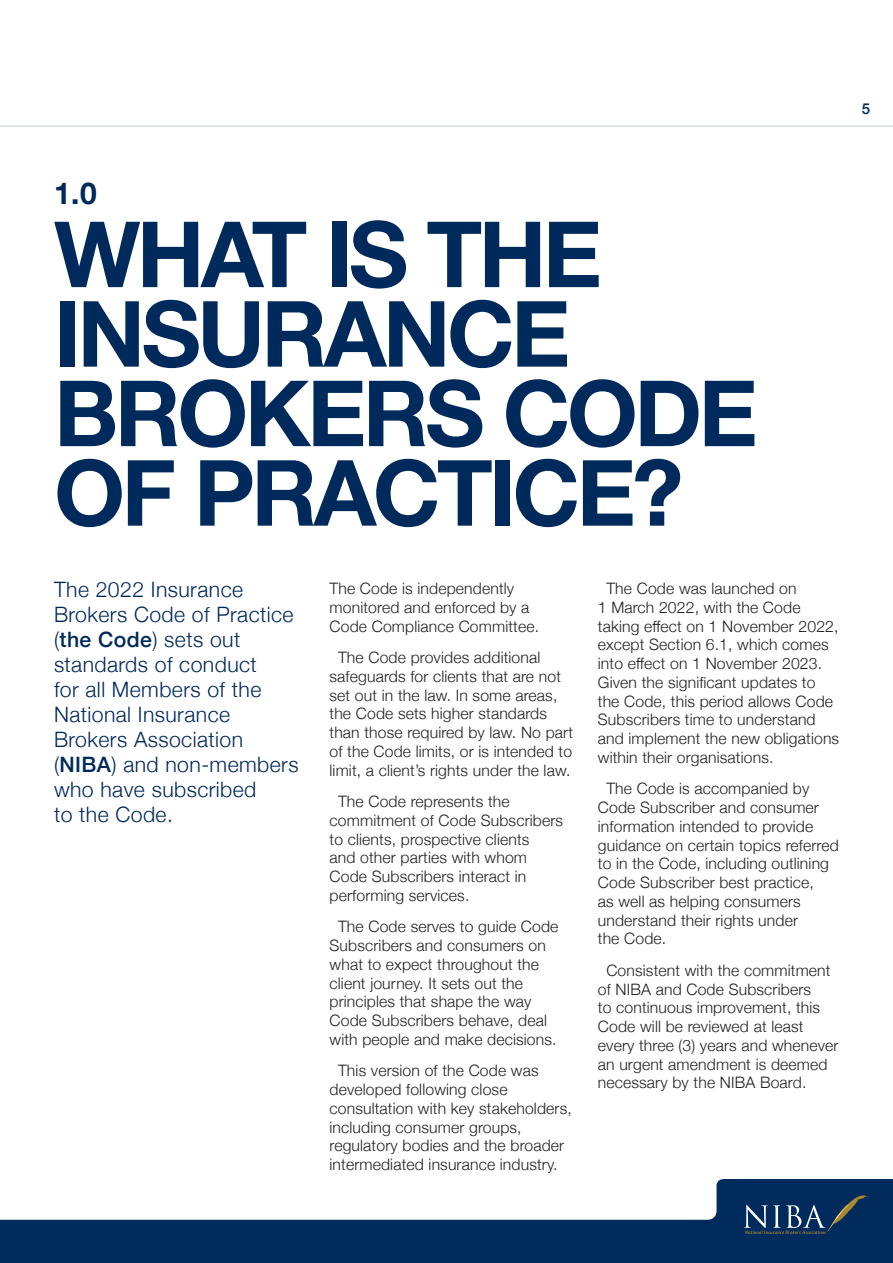
<style>
.page{position:relative;width:893px;height:1263px;background:#fff}
.page>*{position:absolute;margin:0;border:0;box-sizing:border-box;transform-origin:0 0}
.HEADER_largest{font:700 91.5px/79.5px "Helvetica Neue";letter-spacing:-.04em;color:#00295c}
.No__large{font:700 30px "Helvetica Neue";color:#00295c}
.INTRO{font:300 21.15px/25px "Helvetica Neue";letter-spacing:.02em;color:#00295c}
.t1{font:300 15.75px/18.8px "Helvetica Neue";letter-spacing:.01em;color:#231f20}
.t2{font:500 15px "Helvetica Neue";color:#00295c}
.s1{font-weight:500}
</style>
<div class="page">
<svg style="left:0;top:125px;width:893px;height:2px"></svg>
<svg style="left:0;top:1179px;width:893px;height:84px;fill:#002b5c"></svg>
<svg style="left:744px;top:1192px;width:125px;height:42px"></svg>
<p class="t2" style="left:862px;top:97px;width:10px">5</p>
<p class="No__large" style="left:54px;top:170px;width:44px">1.0</p>
<p class="HEADER_largest" style="left:54px;top:217px;width:705px">WHAT IS THE<br>INSURANCE<br>BROKERS CODE<br>OF PRACTICE?</p>
<p class="INTRO" style="left:54px;top:575px;width:246px">The 2022 Insurance<br>Brokers Code of Practice (<span class="s1">the Code</span>) sets out standards of conduct<br>for all Members of the<br>National Insurance<br>Brokers Association (<span class="s1">NIBA</span>) and non-members who have subscribed<br>to the Code.</p>
<p class="t1" style="left:330px;top:578px;width:211px">The Code is independently monitored and enforced by a<br>Code Compliance Committee.</p>
<p class="t1" style="left:330px;top:647px;width:245px;text-indent:9px">The Code provides additional safeguards for clients that are not set out in the law. In some areas, the Code sets higher standards than those required by law. No part of the Code limits, or is intended to limit, a client’s rights under the law.</p>
<p class="t1" style="left:330px;top:791px;width:235px;text-indent:9px">The Code represents the commitment of Code Subscribers to clients, prospective clients<br>and other parties with whom<br>Code Subscribers interact in performing services.</p>
<p class="t1" style="left:330px;top:916px;width:230px;text-indent:9px">The Code serves to guide Code<br>Subscribers and consumers on what to expect throughout the client journey. It sets out the principles that shape the way<br>Code Subscribers behave, deal with people and make decisions.</p>
<p class="t1" style="left:330px;top:1060px;width:244px;text-indent:9px">This version of the Code was developed following close consultation with key stakeholders, including consumer groups, regulatory bodies and the broader intermediated insurance industry.</p>
<p class="t1" style="left:598px;top:578px;width:243px;text-indent:9px">The Code was launched on<br>1 March 2022, with the Code taking effect on 1 November 2022, except Section 6.1, which comes into effect on 1 November 2023.<br>Given the significant updates to the Code, this period allows Code<br>Subscribers time to understand and implement the new obligations within their organisations.</p>
<p class="t1" style="left:598px;top:778px;width:242px;text-indent:9px">The Code is accompanied by<br>Code Subscriber and consumer information intended to provide guidance on certain topics referred to in the Code, including outlining<br>Code Subscriber best practice,<br>as well as helping consumers understand their rights under<br>the Code.</p>
<p class="t1" style="left:598px;top:960px;width:242px;text-indent:9px">Consistent with the commitment of NIBA and Code Subscribers<br>to continuous improvement, this<br>Code will be reviewed at least every three (3) years and whenever an urgent amendment is deemed necessary by the NIBA Board.</p>
</div>
